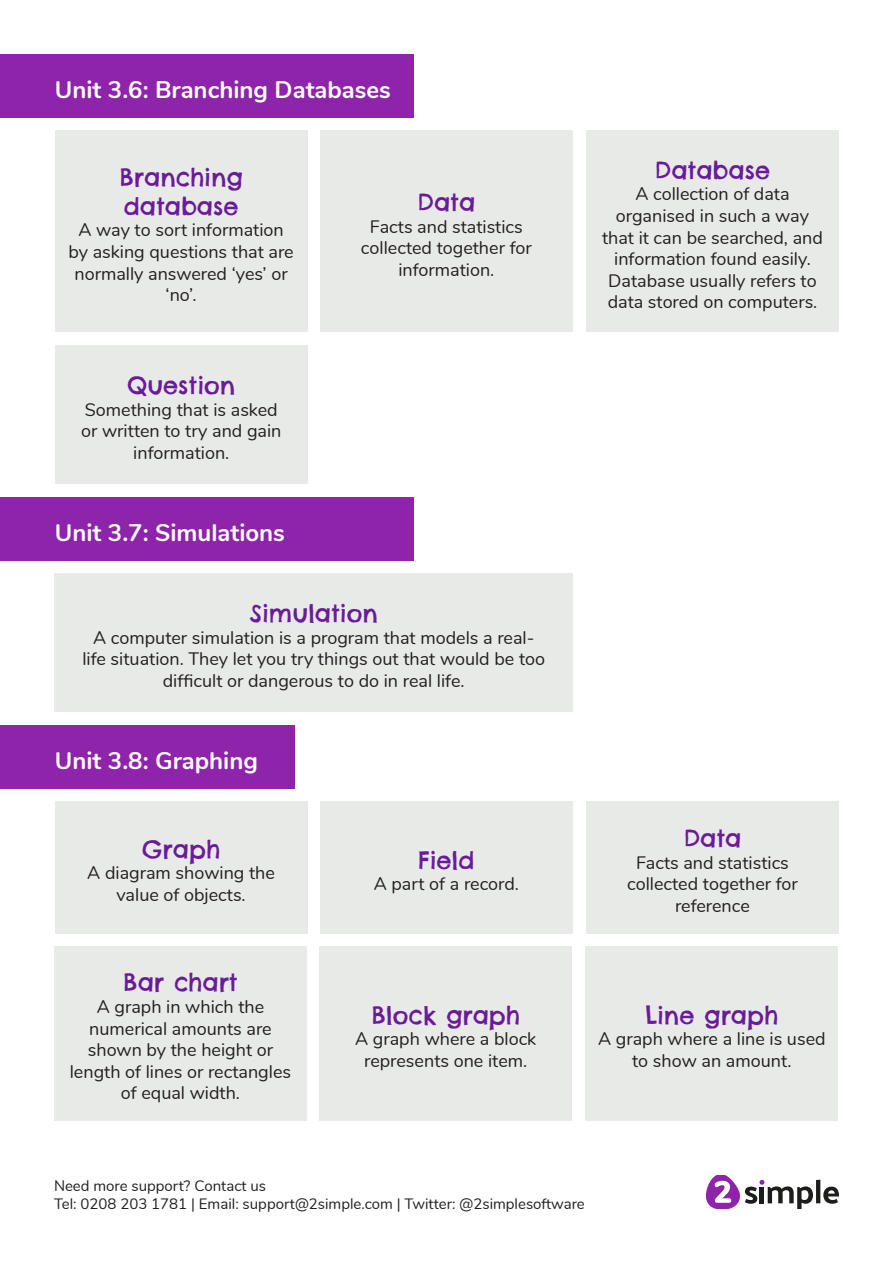
<style>
.page{position:relative;width:893px;height:1263px;background:#fff}
.page>*{position:absolute;margin:0;border:0;box-sizing:border-box;transform-origin:0 0}
.t1{font:24px/28.8px "Chelsea Market";color:#6a1b9a}
.t2{font:700 24px "Nunito";color:#fff}
.t3{font:18px/21.6px "Nunito";color:#231f20;text-align:center}
.t4{font:15px/18px "Nunito";color:#231f20}
</style>
<div class="page">
<hr style="left:816px;top:1180px;width:4px;height:23px;background:#1d1d1b">
<svg style="left:823px;top:1186px;width:16px;height:18px"></svg>
<svg style="left:706px;top:1176px;width:107px;height:33px"></svg>
<div style="left:0;top:54px;width:414px;height:64px;background:#8e24aa"></div>
<div style="left:55px;top:131px;width:253px;height:201px;background:#e8eae8"></div>
<div style="left:320px;top:131px;width:253px;height:201px;background:#e8eae8"></div>
<div style="left:586px;top:131px;width:253px;height:201px;background:#e8eae8"></div>
<div style="left:55px;top:345px;width:253px;height:139px;background:#e8eae8"></div>
<div style="left:0;top:497px;width:414px;height:63px;background:#8e24aa"></div>
<div style="left:55px;top:573px;width:518px;height:139px;background:#e8eae8"></div>
<div style="left:0;top:725px;width:294px;height:63px;background:#8e24aa"></div>
<div style="left:55px;top:801px;width:253px;height:132px;background:#e8eae8"></div>
<div style="left:320px;top:801px;width:253px;height:132px;background:#e8eae8"></div>
<div style="left:586px;top:801px;width:253px;height:132px;background:#e8eae8"></div>
<div style="left:54px;top:946px;width:253px;height:174px;background:#e8eae8"></div>
<div style="left:319px;top:946px;width:253px;height:174px;background:#e8eae8"></div>
<div style="left:585px;top:946px;width:253px;height:174px;background:#e8eae8"></div>
<p class="t2" style="left:55px;top:72px;width:338px">Unit 3.6: Branching Databases</p>
<p class="t1" style="left:119px;top:163px;width:125px">Branching database</p>
<p class="t3" style="left:68px;top:218px;width:227px">A way to sort information by asking questions that are normally answered ‘yes’ or ‘no’.</p>
<p class="t1" style="left:128px;top:371px;width:109px">Question</p>
<p class="t3" style="left:81px;top:398px;width:202px">Something that is asked or written to try and gain information.</p>
<p class="t2" style="left:55px;top:515px;width:232px">Unit 3.7: Simulations</p>
<p class="t1" style="left:418px;top:188px;width:59px">Data</p>
<p class="t3" style="left:361px;top:215px;width:172px">Facts and statistics collected together for information.</p>
<p class="t1" style="left:250px;top:599px;width:129px">Simulation</p>
<p class="t3" style="left:82px;top:626px;width:464px">A computer simulation is a program that models a real&shy;life situation. They let you try things out that would be too difficult or dangerous to do in real life.</p>
<p class="t2" style="left:55px;top:743px;width:205px">Unit 3.8: Graphing</p>
<p class="t1" style="left:142px;top:834px;width:80px">Graph</p>
<p class="t3" style="left:87px;top:861px;width:189px">A diagram showing the value of objects.</p>
<p class="t1" style="left:418px;top:845px;width:58px">Field</p>
<p class="t3" style="left:374px;top:872px;width:147px">A part of a record.</p>
<p class="t1" style="left:123px;top:968px;width:116px">Bar chart</p>
<p class="t3" style="left:70px;top:995px;width:223px">A graph in which the numerical amounts are shown by the height or length of lines or rectangles of equal width.</p>
<p class="t1" style="left:371px;top:1000px;width:150px">Block graph</p>
<p class="t3" style="left:355px;top:1027px;width:183px">A graph where a block represents one item.</p>
<p class="t1" style="left:655px;top:155px;width:117px">Database</p>
<p class="t3" style="left:602px;top:182px;width:222px">A collection of data organised in such a way that it can be searched, and information found easily.<br>Database usually refers to data stored on computers.</p>
<p class="t1" style="left:684px;top:824px;width:59px">Data</p>
<p class="t3" style="left:627px;top:850px;width:172px">Facts and statistics collected together for reference</p>
<p class="t1" style="left:645px;top:1000px;width:134px">Line graph</p>
<p class="t3" style="left:598px;top:1027px;width:229px">A graph where a line is used to show an amount.</p>
<p class="t4" style="left:54px;top:1176px;width:532px">Need more support? Contact us<br>Tel: 0208 203 1781 | Email: support@2simple.com | Twitter: @2simplesoftware</p>
</div>
